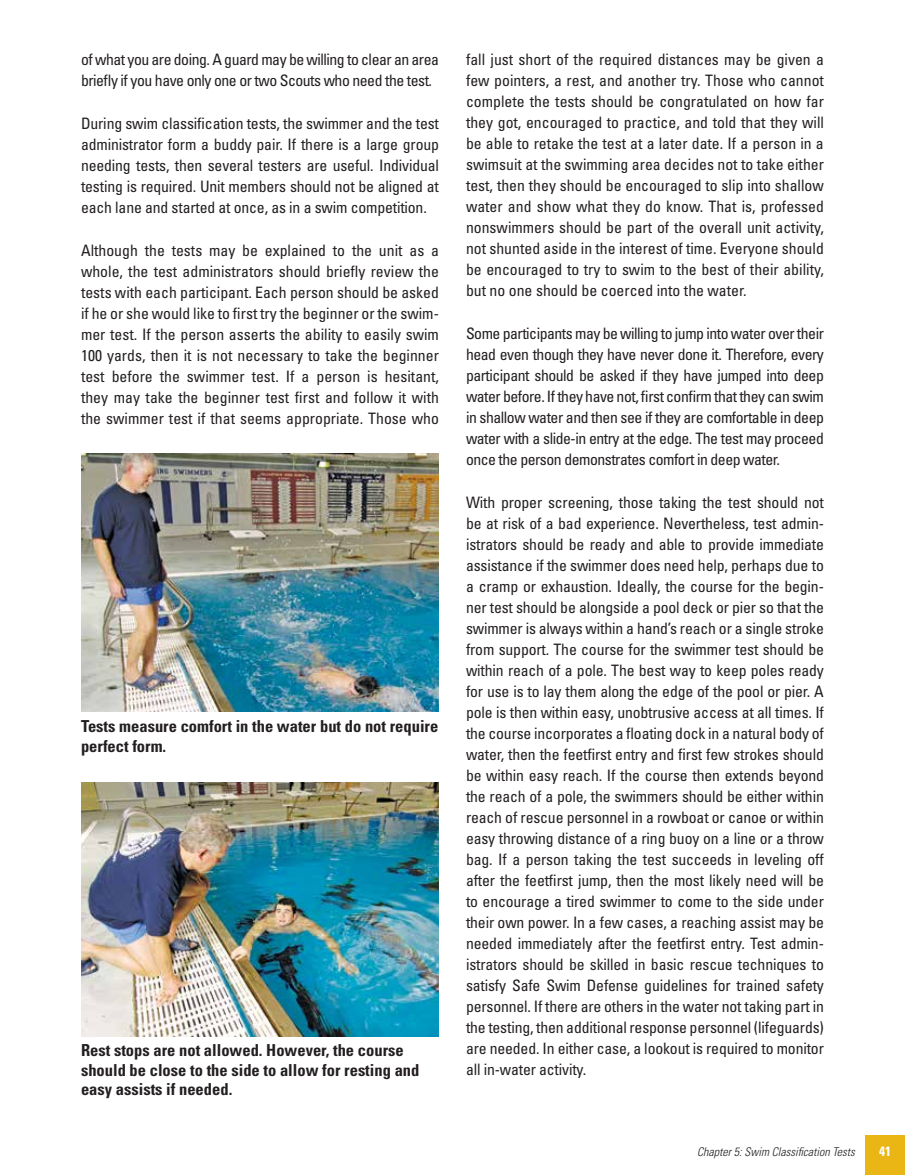
<style>
.page{position:relative;width:905px;height:1175px;background:#fff}
.page>*{position:absolute;margin:0;border:0;box-sizing:border-box;transform-origin:0 0}
.t1{font:700 condensed 16.5px/19.5px "Univers LT Std";color:#231f20}
.t2{font:condensed 15.75px/21px "Univers LT Std";letter-spacing:-.01em;color:#231f20;text-align:justify}
.t3{font:condensed 15.75px/21px "Univers LT Std";letter-spacing:-.03em;color:#231f20}
.t4{font:700 condensed 13.5px "Univers LT Std";color:#fff}
.t5{font:italic 300 condensed 12px "Univers LT Std";color:#231f20}
</style>
<div class="page">
<img style="left:81px;top:453px;width:358px;height:259px">
<img style="left:81px;top:782px;width:358px;height:254px">
<div style="left:864px;top:1134px;width:40px;height:40px;background:#e9b616"></div>
<p class="t3" style="left:81px;top:49px;width:359px">of what you are doing. A guard may be willing to clear an area briefly if you have only one or two Scouts who need the test.</p>
<p class="t2" style="left:81px;top:113px;width:359px">During swim classification tests, the swimmer and the test administrator form a buddy pair. If there is a large group needing tests, then several testers are useful. Individual testing is required. Unit members should not be aligned at each lane and started at once, as in a swim competition.</p>
<p class="t2" style="left:81px;top:239px;width:359px">Although the tests may be explained to the unit as a whole, the test administrators should briefly review the tests with each participant. Each person should be asked if he or she would like to first try the beginner or the swim&shy;mer test. If the person asserts the ability to easily swim 100 yards, then it is not necessary to take the beginner test before the swimmer test. If a person is hesitant, they may take the beginner test first and follow it with the swimmer test if that seems appropriate. Those who</p>
<p class="t1" style="left:81px;top:716px;width:359px">Tests measure comfort in the water but do not require perfect form.</p>
<p class="t1" style="left:81px;top:1040px;width:340px">Rest stops are not allowed. However, the course should be close to the side to allow for resting and easy assists if needed.</p>
<p class="t2" style="left:466px;top:49px;width:359px">fall just short of the required distances may be given a few pointers, a rest, and another try. Those who cannot complete the tests should be congratulated on how far they got, encouraged to practice, and told that they will be able to retake the test at a later date. If a person in a swimsuit at the swimming area decides not to take either test, then they should be encouraged to slip into shallow water and show what they do know. That is, professed nonswimmers should be part of the overall unit activity, not shunted aside in the interest of time. Everyone should be encouraged to try to swim to the best of their ability, but no one should be coerced into the water.</p>
<p class="t2" style="left:466px;top:323px;width:359px">Some participants may be willing to jump into water over their head even though they have never done it. Therefore, every participant should be asked if they have jumped into deep water before. If they have not, first confirm that they can swim in shallow water and then see if they are comfortable in deep water with a slide-in entry at the edge. The test may proceed once the person demonstrates comfort in deep water.</p>
<p class="t2" style="left:466px;top:491px;width:359px">With proper screening, those taking the test should not be at risk of a bad experience. Nevertheless, test admin&shy;istrators should be ready and able to provide immediate assistance if the swimmer does need help, perhaps due to a cramp or exhaustion. Ideally, the course for the begin&shy;ner test should be alongside a pool deck or pier so that the swimmer is always within a hand’s reach or a single stroke from support. The course for the swimmer test should be within reach of a pole. The best way to keep poles ready for use is to lay them along the edge of the pool or pier. A pole is then within easy, unobtrusive access at all times. If the course incorporates a floating dock in a natural body of water, then the feetfirst entry and first few strokes should be within easy reach. If the course then extends beyond the reach of a pole, the swimmers should be either within reach of rescue personnel in a rowboat or canoe or within easy throwing distance of a ring buoy on a line or a throw bag. If a person taking the test succeeds in leveling off after the feetfirst jump, then the most likely need will be to encourage a tired swimmer to come to the side under their own power. In a few cases, a reaching assist may be needed immediately after the feetfirst entry. Test admin&shy;istrators should be skilled in basic rescue techniques to satisfy Safe Swim Defense guidelines for trained safety personnel. If there are others in the water not taking part in the testing, then additional response personnel (lifeguards) are needed. In either case, a lookout is required to monitor all in-water activity.</p>
<p class="t5" style="left:697px;top:1145px;width:159px">Chapter 5: Swim Classification Tests</p>
<p class="t4" style="left:879px;top:1143px;width:13px">41</p>
</div>
